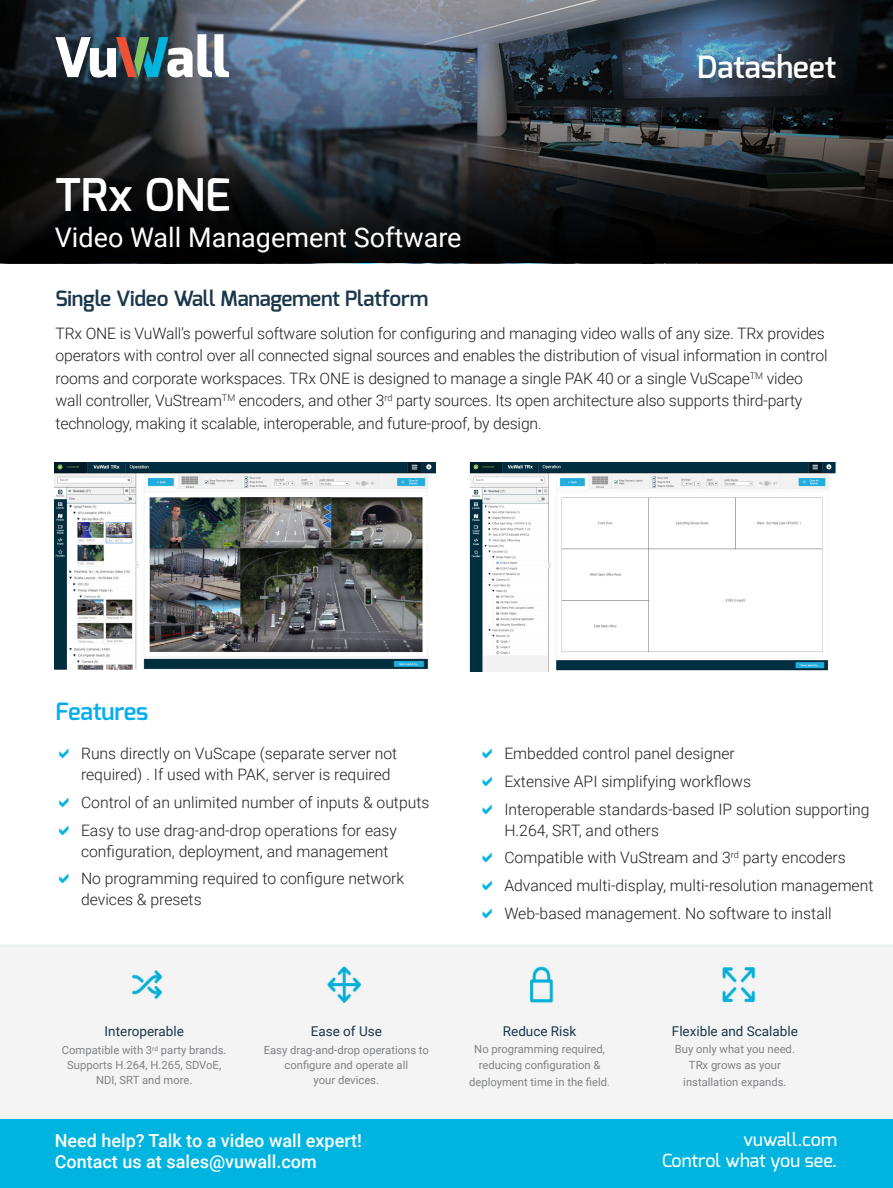
<style>
.page{position:relative;width:893px;height:1188px;background:#fff}
.page>*{position:absolute;margin:0;border:0;box-sizing:border-box;transform-origin:0 0}
.t1{font:600 45px "Exo";color:#fff}
.tekst_10_pt{font:600 30.6px "Exo";color:#fff}
.t2{font:27px "Roboto";color:#fff}
.t3{font:600 24px "Exo";letter-spacing:-.01em;color:#00aeef}
.t4{font:600 21px "Exo";letter-spacing:-.01em;color:#1a374b}
.t5{font:500 18px "Roboto";color:#fff}
.t6{font:500 18px "Exo";color:#fff}
.t7{font:300 15.75px/22.5px "Roboto";letter-spacing:-.01em;color:#231f20}
.t8{font:13.5px "Roboto";color:#1a374b}
.t9{font:11.25px/15px "Roboto";color:#808285;text-align:center}
.s1{font-size:15px}
.s2{color:#a8a9ad}
</style>
<div class="page">
<div style="left:0;top:1117px;width:893px;height:71px;background:#00b4e0"></div>
<svg style="left:0;top:0;width:893px;height:263px;background:#293139"></svg>
<svg style="left:55px;top:34px;width:174px;height:44px"></svg>
<svg style="left:696px;top:54px;width:153px;height:40px;background:#2c3b4a"></svg>
<div style="left:0;top:945px;width:893px;height:174px;background:#f4f4f4"></div>
<img style="left:54px;top:462px;width:381px;height:207px">
<img style="left:469px;top:462px;width:367px;height:210px">
<p class="t1" style="left:55px;top:166px;width:177px">TRx ONE</p>
<p class="t2" style="left:55px;top:218px;width:408px">Video Wall Management Software</p>
<p class="tekst_10_pt" style="left:697px;top:47px;width:141px">Datasheet</p>
<p class="t4" style="left:55px;top:285px;width:374px">Single Video Wall Management Platform</p>
<p class="t7" style="left:55px;top:321px;width:774px">TRx ONE is VuWall’s powerful software solution for configuring and managing video walls of any size. TRx provides operators with control over all connected signal sources and enables the distribution of visual information in control rooms and corporate workspaces. TRx ONE is designed to manage a single PAK 40 or a single VuScape<sup>TM</sup> video wall controller, VuStream<sup>TM</sup> encoders, and other 3<sup>rd</sup> party sources. Its open architecture also supports third-party technology, making it scalable, interoperable, and future-proof, by design<span class="s1">.</span></p>
<p class="t3" style="left:55px;top:696px;width:94px">Features</p>
<p class="t7" style="left:81px;top:742px;width:318px;line-height:21px">Runs directly on VuScape (separate server not required) . If used with PAK, server is required</p>
<p class="t7" style="left:81px;top:790px;width:350px">Control of an unlimited number of inputs &amp; outputs</p>
<p class="t7" style="left:81px;top:819px;width:318px;line-height:21px">Easy to use drag-and-drop operations for easy configuration, deployment, and management</p>
<p class="t7" style="left:81px;top:868px;width:325px;line-height:21px">No programming required to configure network devices &amp; presets</p>
<p class="t7" style="left:504px;top:742px;width:232px">Embedded control panel designer</p>
<p class="t7" style="left:504px;top:769px;width:248px">Extensive API simplifying workflows</p>
<p class="t7" style="left:504px;top:798px;width:367px;line-height:21px">Interoperable standards-based IP solution supporting<br>H.264, SRT, and others</p>
<p class="t7" style="left:504px;top:846px;width:343px">Compatible with VuStream and 3<sup>rd</sup> party encoders</p>
<p class="t7" style="left:504px;top:874px;width:371px">Advanced multi-display, multi-resolution management</p>
<p class="t7" style="left:504px;top:901px;width:329px">Web-based management. No software to install</p>
<p class="t8" style="left:105px;top:1022px;width:81px">Interoperable</p>
<p class="t9" style="left:62px;top:1043px;width:166px">Compatible with 3<sup>rd</sup> party brands.<br>Supports H.264, H.265, SDVoE,<br>NDI, SRT and more.</p>
<p class="t8" style="left:311px;top:1022px;width:73px">Ease of Use</p>
<p class="t9" style="left:264px;top:1043px;width:167px">Easy drag-and-drop operations to configure and operate all<br>your devices.</p>
<p class="t5" style="left:55px;top:1128px;width:309px">Need help? Talk to a video wall expert!</p>
<p class="t5" style="left:55px;top:1149px;width:263px">Contact us at sales@vuwall.com</p>
<p class="t8" style="left:503px;top:1022px;width:75px">Reduce Risk</p>
<p class="t9" style="left:469px;top:1040px;width:143px;line-height:16.5px">No programming required, reducing configuration &amp; deployment time in the field<span class="s2">.</span></p>
<p class="t8" style="left:672px;top:1022px;width:128px">Flexible and Scalable</p>
<p class="t9" style="left:675px;top:1040px;width:122px;line-height:16.5px">Buy only what you need.<br>TRx grows as your installation expands.</p>
<p class="t6" style="left:743px;top:1128px;width:95px">vuwall.com</p>
<p class="t6" style="left:662px;top:1149px;width:176px">Control what you see.</p>
</div>
